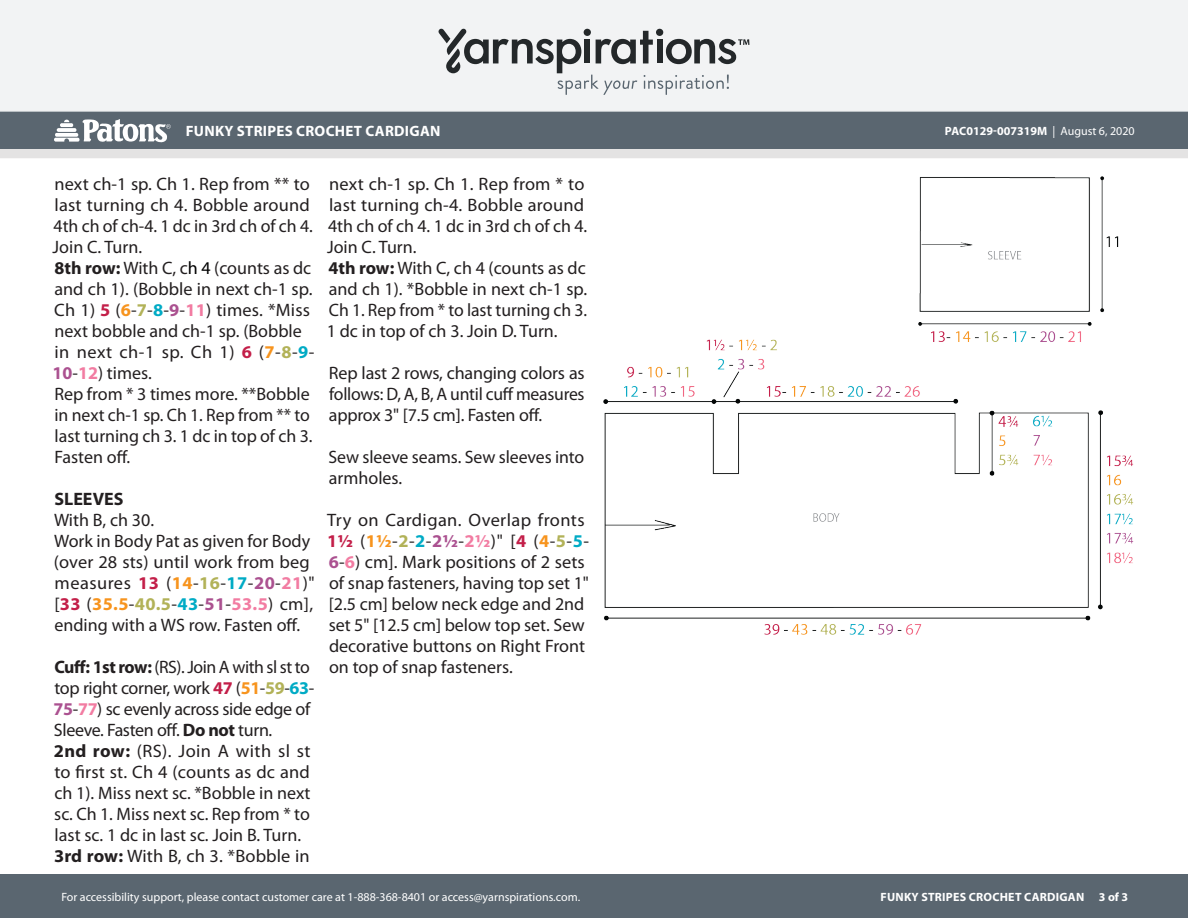
<style>
.page{position:relative;width:1188px;height:918px;background:#fff}
.page>*{position:absolute;margin:0;border:0;box-sizing:border-box;transform-origin:0 0}
.Body_-__Color_coded{font:18px/21px "Myriad Pro";color:#231f20}
.Body_-__With_auto_st{font:18px/21px "Myriad Pro";color:#231f20;text-align:justify}
.Body_-__Color_coded-2{font:18px/21px "Myriad Pro";letter-spacing:-.02em;color:#231f20}
.Body_-_Without_auto{font:18px/21px "Myriad Pro";letter-spacing:-.015em;color:#231f20;text-align:justify}
.Body_-__Color_coded-3{font:18px/21px "Myriad Pro";letter-spacing:.025em;color:#231f20}
.SIZES_-_Color_Coded{font:700 18px "Myriad Pro";color:#231f20}
.t1{font:700 15px "Myriad Pro";letter-spacing:.02em;color:#fff}
.t2{font:12px "Myriad Pro";color:#fff}
.t3{font:700 12px "Myriad Pro";letter-spacing:.02em;color:#fff}
.t4{font:700 12px "Myriad Pro";color:#fff}
.s1{font-weight:400}
.s2{font-weight:700}
.s3{color:#000}
.s4{font-weight:700;color:#c31f49}
.s5{font-weight:700;color:#f7941e}
.s6{font-weight:700;color:#b2b258}
.s7{font-weight:700;color:#00abc5}
.s8{font-weight:700;color:#ab5190}
.s9{font-weight:700;color:#f27ca2}
</style>
<div class="page">
<div style="left:0;top:875px;width:1188px;height:43px;background:#5a6670"></div>
<div style="left:0;top:111px;width:1188px;height:38px;background:#5a6670"></div>
<div style="left:0;top:0;width:1188px;height:112px;background:#f2f3f4"></div>
<svg style="left:438px;top:29px;width:311px;height:66px"></svg>
<svg style="left:0;top:119px;width:1188px;height:39px"></svg>
<img style="left:603px;top:177px;width:531px;height:458px">
<p class="t1" style="left:186px;top:121px;width:256px">FUNKY STRIPES CROCHET CARDIGAN</p>
<p class="t4" style="left:945px;top:123px;width:191px">PAC0129-007319M <span class="s1">| August 6, 2020</span></p>
<p class="Body_-__Color_coded" style="left:53px;top:174px;width:262px">next ch-1 sp. Ch 1. Rep from ** to last turning ch 4. Bobble around<br>4th ch of ch-4. 1 dc in 3rd ch of ch 4.<br>Join C. Turn.</p>
<p class="Body_-__Color_coded" style="left:54px;top:258px;width:260px"><span class="s2">8th row:</span> With C, c<span class="s3">h 4</span> (counts as dc and ch 1). (Bobble in next ch-1 sp.<br>Ch 1) <span class="s4">5</span> (<span class="s5">6</span>-<span class="s6">7</span>-<span class="s7">8</span>-<span class="s8">9</span>-<span class="s9">11</span>) times. *Miss next bobble and ch-1 sp. (Bobble</p>
<p class="Body_-__Color_coded-3" style="left:53px;top:342px;width:263px">in next ch-1 sp. Ch 1) <span class="s4">6</span> (<span class="s5">7</span>-<span class="s6">8</span>-<span class="s7">9</span>-<br><span class="s8">10</span>‑<span class="s9">12</span>) times.</p>
<p class="Body_-__Color_coded" style="left:54px;top:384px;width:260px">Rep from * 3 times more. **Bobble in next ch-1 sp. Ch 1. Rep from ** to last turning ch 3. 1 dc in top of ch 3.<br>Fasten off.</p>
<p class="SIZES_-_Color_Coded" style="left:54px;top:487px;width:71px">SLEEVES</p>
<p class="Body_-__Color_coded" style="left:54px;top:510px;width:102px">With B, ch 30.</p>
<p class="Body_-__Color_coded" style="left:54px;top:531px;width:262px">Work in Body Pat as given for Body (over 28 sts) until work from beg measures <span class="s4">13</span> (<span class="s5">14</span>-<span class="s6">16</span>-<span class="s7">17</span>-<span class="s8">20</span>-<span class="s9">21</span>)" [<span class="s4">33</span> (<span class="s5">35.5</span>-<span class="s6">40.5</span>-<span class="s7">43</span>-<span class="s8">51</span>-<span class="s9">53.5</span>) cm], ending with a WS row. Fasten off.</p>
<p class="Body_-__Color_coded-2" style="left:54px;top:657px;width:262px"><span class="s2">Cuff: 1st row:</span> (RS). Join A with sl st to top right corner, work <span class="s4">47</span> (<span class="s5">51</span>-<span class="s6">59</span>-<span class="s7">63</span>- <span class="s8">75</span>-<span class="s9">77</span>) sc evenly across side edge of Sleeve. Fasten off. <span class="s2">Do not</span> turn.</p>
<p class="Body_-__With_auto_st" style="left:54px;top:741px;width:258px"><span class="s2">2nd row:</span> (RS). Join A with sl st to first st. Ch 4 (counts as dc and ch 1). Miss next sc. *Bobble in next sc. Ch 1. Miss next sc. Rep from * to last sc. 1 dc in last sc. Join B. Turn.</p>
<p class="Body_-__Color_coded" style="left:54px;top:846px;width:257px"><span class="s2">3rd row:</span> With B, ch 3. *Bobble in</p>
<p class="Body_-__Color_coded" style="left:327px;top:174px;width:262px">next ch-1 sp. Ch 1. Rep from * to last turning ch-4. Bobble around<br>4th ch of ch 4. 1 dc in 3rd ch of ch 4.<br>Join C. Turn.</p>
<p class="Body_-__With_auto_st" style="left:327px;top:258px;width:262px"><span class="s2">4th row:</span> With C, ch 4 (counts as dc and ch 1). *Bobble in next ch-1 sp.<br>Ch 1. Rep from * to last turning ch 3.<br>1 dc in top of ch 3. Join D. Turn.</p>
<p class="Body_-_Without_auto" style="left:329px;top:363px;width:257px">Rep last 2 rows, changing colors as follows: D, A, B, A until cuff measures approx 3" [7.5 cm]. Fasten off.</p>
<p class="Body_-__Color_coded" style="left:329px;top:447px;width:257px">Sew sleeve seams. Sew sleeves into</p>
<p class="Body_-__Color_coded" style="left:329px;top:468px;width:75px">armholes.</p>
<p class="Body_-__Color_coded" style="left:327px;top:510px;width:263px">Try on Cardigan. Overlap fronts<br><span class="s4">1½</span> (<span class="s5">1½</span>-<span class="s6">2</span>-<span class="s7">2</span>-<span class="s8">2½</span>-<span class="s9">2½</span>)" [<span class="s4">4</span> (<span class="s5">4</span>-<span class="s6">5</span>-<span class="s7">5</span>-<br><span class="s8">6</span>‑<span class="s9">6</span>) cm]. Mark positions of 2 sets of snap fasteners, having top set 1" [2.5 cm] below neck edge and 2nd set 5" [12.5 cm] below top set. Sew decorative buttons on Right Front on top of snap fasteners.</p>
<p class="t2" style="left:61px;top:890px;width:520px">For accessibility support, please contact customer care at 1-888-368-8401 or access@yarnspirations.com.</p>
<p class="t3" style="left:881px;top:889px;width:249px">FUNKY STRIPES CROCHET CARDIGAN 3 of 3</p>
</div>
